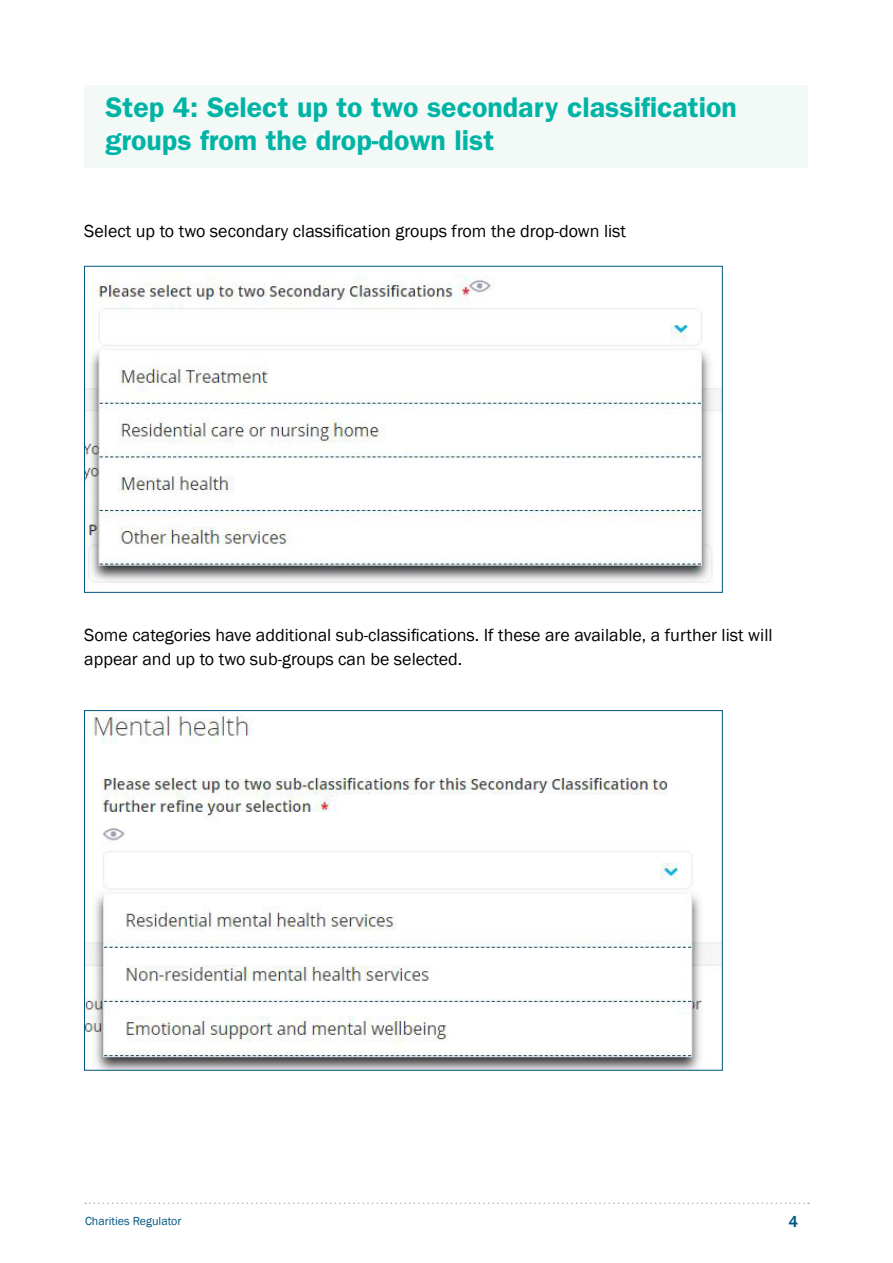
<style>
.page{position:relative;width:893px;height:1263px;background:#fff}
.page>*{position:absolute;margin:0;border:0;box-sizing:border-box;transform-origin:0 0}
.t1{font:600 28.5px/33px "ITC Franklin Gothic Std";color:#00b4a5}
.t2{font:18px/24px "Franklin Gothic";color:#000}
.t3{font:500 16.5px "Franklin Gothic";color:#005581}
.t4{font:12px "Franklin Gothic";color:#005581}
</style>
<div class="page">
<svg style="left:85px;top:1202px;width:724px;height:2px"></svg>
<div style="left:84px;top:85px;width:724px;height:83px;background:#f2f9f7"></div>
<img style="left:86px;top:274px;width:634px;height:309px">
<img style="left:86px;top:712px;width:634px;height:356px">
<h2 class="t1" style="left:106px;top:91px;width:633px">Step 4: Select up to two secondary classification groups from the drop-down list</h2>
<p class="t2" style="left:84px;top:219px;width:543px">Select up to two secondary classification groups from the drop-down list</p>
<p class="t2" style="left:84px;top:623px;width:690px">Some categories have additional sub-classifications. If these are available, a further list will appear and up to two sub-groups can be selected.</p>
<p class="t4" style="left:85px;top:1214px;width:98px">Charities Regulator</p>
<p class="t3" style="left:789px;top:1211px;width:11px">4</p>
</div>
